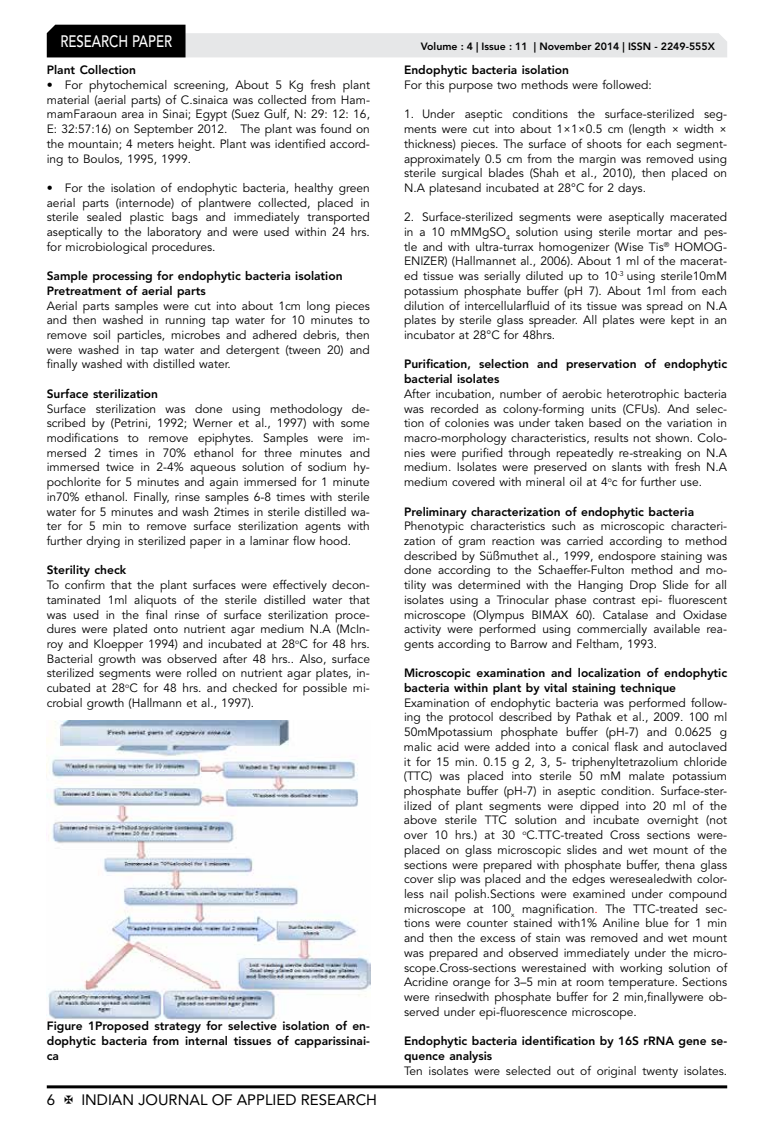
<style>
.page{position:relative;width:774px;height:1136px;background:#fff}
.page>*{position:absolute;margin:0;border:0;box-sizing:border-box;transform-origin:0 0}
.t1{font:500 16.5px "Avenir LT Std";color:#fff;scale:.8 1}
.t2{font:15px "Avenir LT Std";color:#000}
.t3{font:12px/14.7px "Avenir LT Std";color:#000;text-align:justify}
.t4{font:800 12px/14.7px "Avenir LT Std";color:#000}
.t5{font:800 10.5px "Avenir LT Std";color:#000}
.s1{color:#f00}
</style>
<div class="page">
<hr style="left:47px;top:1085px;width:680px;height:3px;background:#000">
<svg style="left:47px;top:25px;width:680px;height:32px"></svg>
<img style="left:47px;top:720px;width:323px;height:300px">
<h1 class="t1" style="left:60px;top:32px;width:139px">RESEARCH PAPER</h1>
<p class="t4" style="left:47px;top:63px;width:91px">Plant Collection</p>
<p class="t3" style="left:47px;top:78px;width:325px">• For phytochemical screening, About 5 Kg fresh plant material (aerial parts) of C.sinaica was collected from Ham&shy;mamFaraoun area in Sinai; Egypt (Suez Gulf, N: 29: 12: 16, E: 32:57:16) on September 2012. The plant was found on the mountain; 4 meters height. Plant was identified accord&shy;ing to Boulos, 1995, 1999.</p>
<p class="t3" style="left:47px;top:181px;width:325px">• For the isolation of endophytic bacteria, healthy green aerial parts (internode) of plantwere collected, placed in sterile sealed plastic bags and immediately transported aseptically to the laboratory and were used within 24 hrs. for microbiological procedures.</p>
<p class="t4" style="left:47px;top:269px;width:297px">Sample processing for endophytic bacteria isolation<br>Pretreatment of aerial parts</p>
<p class="t3" style="left:47px;top:298px;width:325px">Aerial parts samples were cut into about 1cm long pieces and then washed in running tap water for 10 minutes to remove soil particles, microbes and adhered debris, then were washed in tap water and detergent (tween 20) and finally washed with distilled water.</p>
<p class="t4" style="left:47px;top:386px;width:113px">Surface sterilization</p>
<p class="t3" style="left:47px;top:401px;width:325px">Surface sterilization was done using methodology de&shy;scribed by (Petrini, 1992; Werner et al., 1997) with some modifications to remove epiphytes. Samples were im&shy;mersed 2 times in 70% ethanol for three minutes and immersed twice in 2-4% aqueous solution of sodium hy&shy;pochlorite for 5 minutes and again immersed for 1 minute in70% ethanol. Finally, rinse samples 6-8 times with sterile water for 5 minutes and wash 2times in sterile distilled wa&shy;ter for 5 min to remove surface sterilization agents with further drying in sterilized paper in a laminar flow hood.</p>
<p class="t4" style="left:47px;top:563px;width:81px">Sterility check</p>
<p class="t3" style="left:47px;top:578px;width:325px">To confirm that the plant surfaces were effectively decon&shy;taminated 1ml aliquots of the sterile distilled water that was used in the final rinse of surface sterilization proce&shy;dures were plated onto nutrient agar medium N.A (McIn&shy;roy and Kloepper 1994) and incubated at 28<sup>o</sup>C for 48 hrs.<br>Bacterial growth was observed after 48 hrs.. Also, surface sterilized segments were rolled on nutrient agar plates, in&shy;cubated at 28<sup>o</sup>C for 48 hrs. and checked for possible mi&shy;crobial growth (Hallmann et al., 1997).</p>
<p class="t4" style="left:47px;top:1018px;width:325px;text-align:justify">Figure 1Proposed strategy for selective isolation of en&shy;dophytic bacteria from internal tissues of capparissinai&shy;ca</p>
<p class="t2" style="left:47px;top:1090px;width:10px">6</p>
<p class="t2" style="left:81px;top:1090px;width:297px">INDIAN JOURNAL OF APPLIED RESEARCH</p>
<p class="t5" style="left:421px;top:41px;width:296px">Volume : 4 | Issue : 11 | November 2014 | ISSN - 2249-555X</p>
<p class="t4" style="left:404px;top:63px;width:167px">Endophytic bacteria isolation</p>
<p class="t3" style="left:404px;top:78px;width:249px">For this purpose two methods were followed:</p>
<p class="t3" style="left:404px;top:107px;width:325px">1. Under aseptic conditions the surface-sterilized seg&shy;ments were cut into about 1×1×0.5 cm (length × width × thickness) pieces. The surface of shoots for each segment&shy;approximately 0.5 cm from the margin was removed using sterile surgical blades (Shah et al., 2010), then placed on N.A platesand incubated at 28°C for 2 days.</p>
<p class="t3" style="left:404px;top:210px;width:325px">2. Surface-sterilized segments were aseptically macerated in a 10 mMMgSO<sub>4</sub> solution using sterile mortar and pes&shy;tle and with ultra-turrax homogenizer (Wise Tis<sup>®</sup> HOMOG-ENIZER) (Hallmannet al., 2006). About 1 ml of the macerat&shy;ed tissue was serially diluted up to 10<sup>-3</sup> using sterile10mM potassium phosphate buffer (pH 7). About 1ml from each dilution of intercellularfluid of its tissue was spread on N.A plates by sterile glass spreader. All plates were kept in an incubator at 28°C for 48hrs.</p>
<p class="t4" style="left:404px;top:357px;width:325px">Purification, selection and preservation of endophytic bacterial isolates</p>
<p class="t3" style="left:404px;top:386px;width:325px">After incubation, number of aerobic heterotrophic bacteria was recorded as colony-forming units (CFUs). And selec&shy;tion of colonies was under taken based on the variation in macro-morphology characteristics, results not shown. Colo&shy;nies were purified through repeatedly re-streaking on N.A medium. Isolates were preserved on slants with fresh N.A medium covered with mineral oil at 4<sup>o</sup>c for further use.</p>
<p class="t4" style="left:404px;top:504px;width:292px">Preliminary characterization of endophytic bacteria</p>
<p class="t3" style="left:404px;top:519px;width:325px">Phenotypic characteristics such as microscopic characteri&shy;zation of gram reaction was carried according to method described by Süßmuthet al., 1999, endospore staining was done according to the Schaeffer-Fulton method and mo&shy;tility was determined with the Hanging Drop Slide for all isolates using a Trinocular phase contrast epi- fluorescent microscope (Olympus BIMAX 60). Catalase and Oxidase activity were performed using commercially available rea&shy;gents according to Barrow and Feltham, 1993.</p>
<p class="t4" style="left:404px;top:665px;width:325px">Microscopic examination and localization of endophytic bacteria within plant by vital staining technique</p>
<p class="t3" style="left:404px;top:695px;width:325px">Examination of endophytic bacteria was performed follow&shy;ing the protocol described by Pathak et al., 2009. 100 ml 50mMpotassium phosphate buffer (pH-7) and 0.0625 g malic acid were added into a conical flask and autoclaved it for 15 min. 0.15 g 2, 3, 5- triphenyltetrazolium chloride (TTC) was placed into sterile 50 mM malate potassium phosphate buffer (pH-7) in aseptic condition. Surface-ster&shy;ilized of plant segments were dipped into 20 ml of the above sterile TTC solution and incubate overnight (not over 10 hrs.) at 30 <sup>o</sup>C.TTC-treated Cross sections were&shy;placed on glass microscopic slides and wet mount of the sections were prepared with phosphate buffer, thena glass cover slip was placed and the edges weresealedwith color&shy;less nail polish.Sections were examined under compound microscope at 100<sub>x</sub> magnification<span class="s1">.</span> The TTC-treated sec&shy;tions were counter stained with1% Aniline blue for 1 min and then the excess of stain was removed and wet mount was prepared and observed immediately under the micro&shy;scope.Cross-sections werestained with working solution of Acridine orange for 3–5 min at room temperature. Sections were rinsedwith phosphate buffer for 2 min,finallywere ob&shy;served under epi-fluorescence microscope.</p>
<p class="t4" style="left:404px;top:1033px;width:325px">Endophytic bacteria identification by 16S rRNA gene se&shy;quence analysis</p>
<p class="t3" style="left:404px;top:1063px;width:325px">Ten isolates were selected out of original twenty isolates.</p>
</div>
